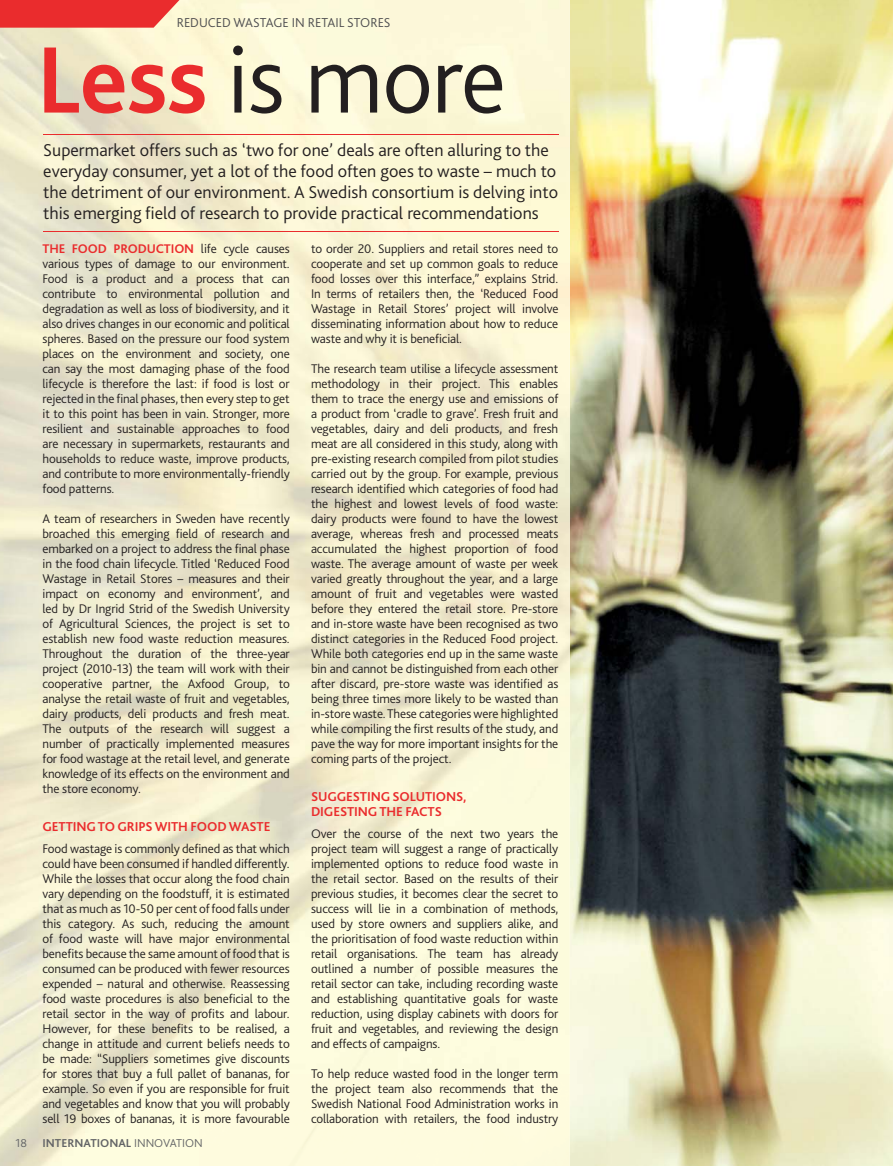
<style>
.page{position:relative;width:893px;height:1166px;background:#fff}
.page>*{position:absolute;margin:0;border:0;box-sizing:border-box;transform-origin:0 0}
.t1{font:300 98.55px "Bliss 2";letter-spacing:-.01em;color:#231f20}
.t2{font:300 18px/21px "Bliss 2";color:#231f20}
.t3{font:700 13.5px/15px "Bliss 2";letter-spacing:-.01em;color:#ea2c2d}
.t4{font:300 13.5px "Bliss 2";color:#4c4c4e}
.t5{font:300 13.2px/15px "Bliss 2";letter-spacing:-.01em;color:#231f20;text-align:justify}
.t6{font:700 12px "Bliss 2";color:#636466}
.t7{font:300 12px "Bliss 2";color:#636466}
.s1{font-weight:700;color:#ea2c2d}
.s2{font-weight:300}
</style>
<div class="page">
<img style="left:570px;top:0;width:323px;height:1165px">
<hr style="left:43px;top:134px;width:516px;height:1px;background:#ea2c2d">
<hr style="left:43px;top:231px;width:516px;height:1px;background:#ea2c2d">
<svg style="left:0;top:0;width:191px;height:28px;background:#ec4844"></svg>
<p class="t4" style="left:177px;top:18px;width:215px">REDUCED WASTAGE IN RETAIL STORES</p>
<p class="t1" style="left:37px;top:42px;width:471px"><span class="s1">Less</span> is more</p>
<p class="t2" style="left:43px;top:141px;width:516px">Supermarket offers such as ‘two for one’ deals are often alluring to the everyday consumer, yet a lot of the food often goes to waste – much to the detriment of our environment. A Swedish consortium is delving into this emerging field of research to provide practical recommendations</p>
<p class="t5" style="left:43px;top:242px;width:249px"><span class="s1">THE FOOD PRODUCTION</span> life cycle causes various types of damage to our environment.<br>Food is a product and a process that can contribute to environmental pollution and degradation as well as loss of biodiversity, and it also drives changes in our economic and political spheres. Based on the pressure our food system places on the environment and society, one can say the most damaging phase of the food lifecycle is therefore the last: if food is lost or rejected in the final phases, then every step to get it to this point has been in vain. Stronger, more resilient and sustainable approaches to food are necessary in supermarkets, restaurants and households to reduce waste, improve products, and contribute to more environmentally-friendly food patterns.</p>
<p class="t5" style="left:43px;top:512px;width:249px">A team of researchers in Sweden have recently broached this emerging field of research and embarked on a project to address the final phase in the food chain lifecycle. Titled ‘Reduced Food Wastage in Retail Stores – measures and their impact on economy and environment’, and led by Dr Ingrid Strid of the Swedish University of Agricultural Sciences, the project is set to establish new food waste reduction measures.<br>Throughout the duration of the three-year project (2010-13) the team will work with their cooperative partner, the Axfood Group, to analyse the retail waste of fruit and vegetables, dairy products, deli products and fresh meat.<br>The outputs of the research will suggest a number of practically implemented measures for food wastage at the retail level, and generate knowledge of its effects on the environment and the store economy.</p>
<p class="t3" style="left:43px;top:819px;width:229px">GETTING TO GRIPS WITH FOOD WASTE</p>
<p class="t5" style="left:43px;top:842px;width:249px">Food wastage is commonly defined as that which could have been consumed if handled differently.<br>While the losses that occur along the food chain vary depending on the foodstuff, it is estimated that as much as 10-50 per cent of food falls under this category. As such, reducing the amount of food waste will have major environmental benefits because the same amount of food that is consumed can be produced with fewer resources expended – natural and otherwise. Reassessing food waste procedures is also beneficial to the retail sector in the way of profits and labour.<br>However, for these benefits to be realised, a change in attitude and current beliefs needs to be made: “Suppliers sometimes give discounts for stores that buy a full pallet of bananas, for example. So even if you are responsible for fruit and vegetables and know that you will probably sell 19 boxes of bananas, it is more favourable</p>
<p class="t5" style="left:311px;top:242px;width:249px">to order 20. Suppliers and retail stores need to cooperate and set up common goals to reduce food losses over this interface,” explains Strid.<br>In terms of retailers then, the ‘Reduced Food Wastage in Retail Stores’ project will involve disseminating information about how to reduce waste and why it is beneficial.</p>
<p class="t5" style="left:311px;top:362px;width:249px">The research team utilise a lifecycle assessment methodology in their project. This enables them to trace the energy use and emissions of a product from ‘cradle to grave’. Fresh fruit and vegetables, dairy and deli products, and fresh meat are all considered in this study, along with pre-existing research compiled from pilot studies carried out by the group. For example, previous research identified which categories of food had the highest and lowest levels of food waste: dairy products were found to have the lowest average, whereas fresh and processed meats accumulated the highest proportion of food waste. The average amount of waste per week varied greatly throughout the year, and a large amount of fruit and vegetables were wasted before they entered the retail store. Pre-store and in-store waste have been recognised as two distinct categories in the Reduced Food project.<br>While both categories end up in the same waste bin and cannot be distinguished from each other after discard, pre-store waste was identified as being three times more likely to be wasted than in-store waste. These categories were highlighted while compiling the first results of the study, and pave the way for more important insights for the coming parts of the project.</p>
<p class="t3" style="left:311px;top:789px;width:157px">SUGGESTING SOLUTIONS,<br>DIGESTING THE FACTS</p>
<p class="t5" style="left:311px;top:827px;width:249px">Over the course of the next two years the project team will suggest a range of practically implemented options to reduce food waste in the retail sector. Based on the results of their previous studies, it becomes clear the secret to success will lie in a combination of methods, used by store owners and suppliers alike, and the prioritisation of food waste reduction within retail organisations. The team has already outlined a number of possible measures the retail sector can take, including recording waste and establishing quantitative goals for waste reduction, using display cabinets with doors for fruit and vegetables, and reviewing the design and effects of campaigns.</p>
<p class="t5" style="left:311px;top:1067px;width:249px">To help reduce wasted food in the longer term the project team also recommends that the Swedish National Food Administration works in collaboration with retailers, the food industry</p>
<p class="t7" style="left:16px;top:1138px;width:13px">18</p>
<p class="t6" style="left:43px;top:1138px;width:162px">INTERNATIONAL <span class="s2">INNOVATION</span></p>
</div>
